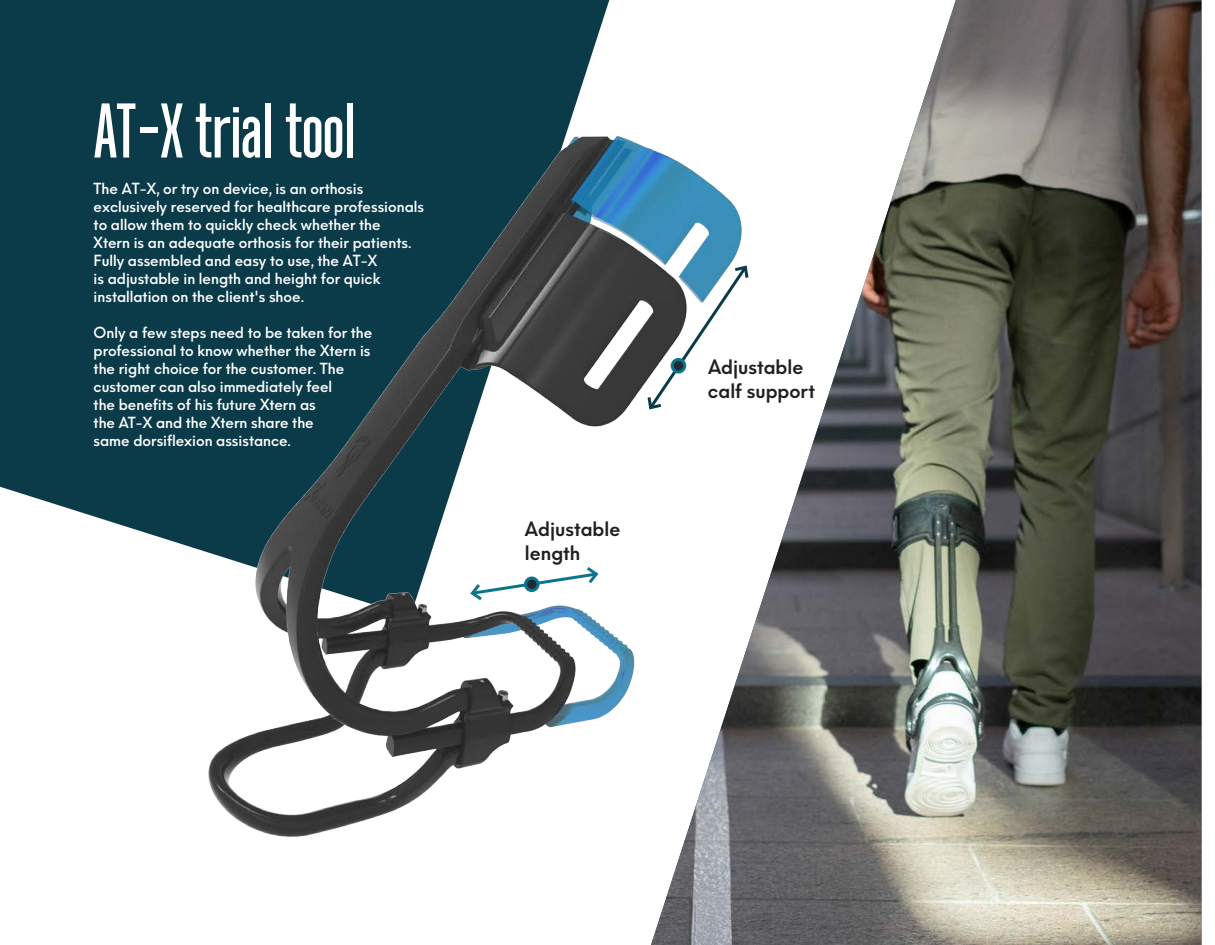
<style>
.page{position:relative;width:1215px;height:945px;background:#fff}
.page>*{position:absolute;margin:0;border:0;box-sizing:border-box;transform-origin:0 0}
.Heading{font:500 77.25px "Neumatic Gothic";letter-spacing:-.01em;color:#fff}
.Body_text_infographi{font:600 19.5px/24px "Neue Hans Kendrick";color:#231f20}
.Paragraph_First{font:500 15px/18px "Neue Hans Kendrick";color:#fff}
.Paragraph{font:500 15px/18px "Neue Hans Kendrick";color:#fff}
</style>
<div class="page">
<div style="left:0;top:0;width:609px;height:547px;background:#0b3b49"></div>
<img style="left:651px;top:0;width:551px;height:945px">
<img style="left:189px;top:109px;width:567px;height:756px">
<div style="left:672px;top:359px;width:13px;height:13px;background:#1f2b33;border-radius:50%"></div>
<div style="left:671px;top:358px;width:15px;height:16px;border:3px solid #0d748d;border-radius:50%"></div>
<div style="left:525px;top:578px;width:13px;height:13px;background:#1f2b33;border-radius:50%"></div>
<div style="left:524px;top:577px;width:16px;height:15px;border:3px solid #0d748d;border-radius:50%"></div>
<p class="Heading" style="left:94px;top:85px;width:263px">AT-X trial tool</p>
<p class="Paragraph_First" style="left:94px;top:177px;width:332px">The AT-X, or try on device, is an orthosis exclusively reserved for healthcare professionals to allow them to quickly check whether the<br>Xtern is an adequate orthosis for their patients.<br>Fully assembled and easy to use, the AT-X<br>is adjustable in length and height for quick installation on the client's shoe.</p>
<p class="Paragraph" style="left:94px;top:321px;width:280px">Only a few steps need to be taken for the professional to know whether the Xtern is the right choice for the customer. The customer can also immediately feel<br>the benefits of his future Xtern as<br>the AT-X and the Xtern share the<br>same dorsiflexion assistance.</p>
<p class="Body_text_infographi" style="left:525px;top:514px;width:97px">Adjustable length</p>
<p class="Body_text_infographi" style="left:708px;top:352px;width:109px">Adjustable calf support</p>
</div>
